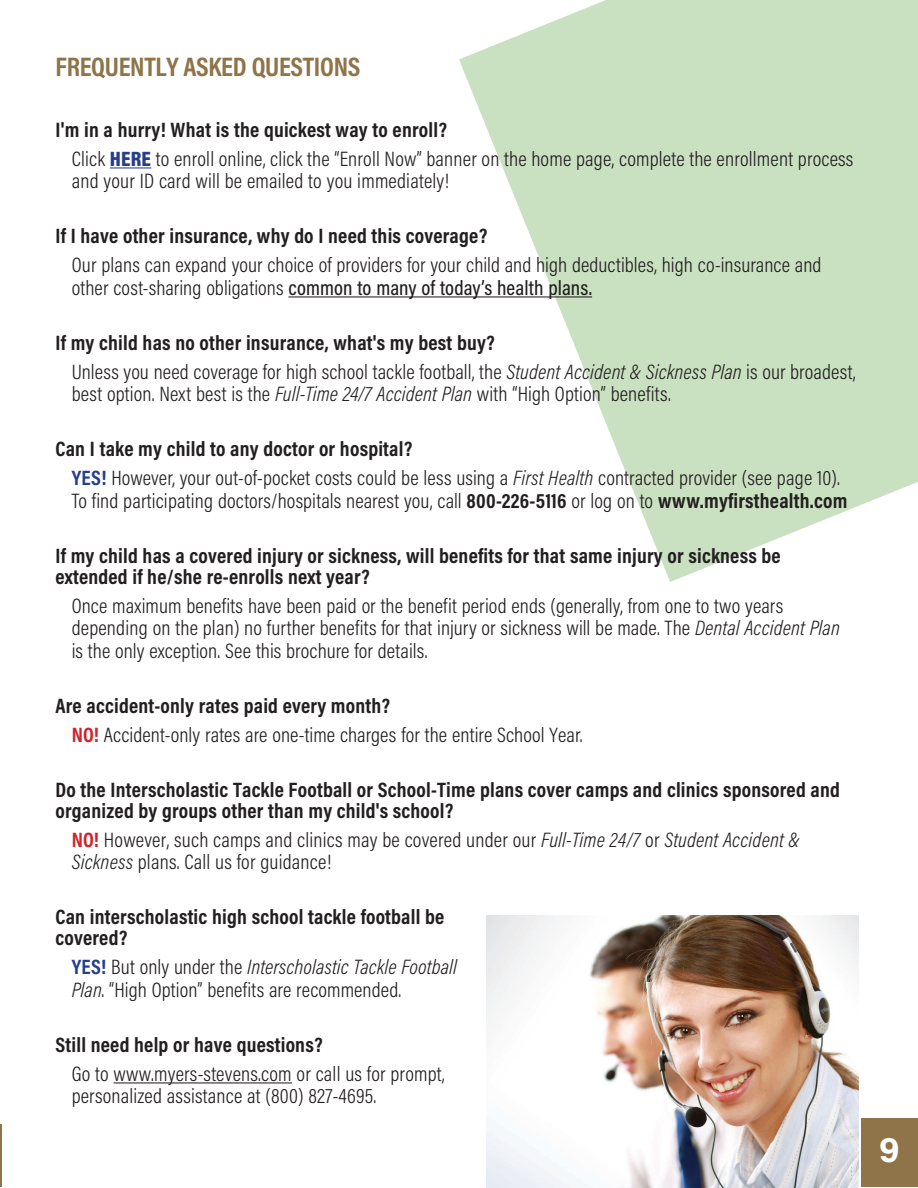
<style>
.page{position:relative;width:918px;height:1188px;background:#fff}
.page>*{position:absolute;margin:0;border:0;box-sizing:border-box;transform-origin:0 0}
.t1{font:700 36px "Acumin Pro";color:#fff}
.t2{font:700 27px "Acumin Pro Cond";letter-spacing:-.01em;color:#8f744a}
.t3{font:300 21px/22.5px "Acumin Pro Cond";letter-spacing:.01em;color:#231f20}
.t4{font:700 21px/21px "Acumin Pro Cond";letter-spacing:.01em;color:#231f20}
.s1{font-weight:700}
.s2{font-weight:900;color:#253f8e}
.s3{font-weight:500}
.s4{font-style:italic}
.s5{font-weight:700;color:#253f8e}
.s6{font-weight:700;color:#d1232a}
</style>
<div class="page">
<hr style="left:0;top:1124px;width:2px;height:63px;background:#8f744a">
<div style="left:861px;top:1118px;width:57px;height:68px;background:#8f744a"></div>
<svg style="left:459px;top:0;width:459px;height:582px;fill:#c9e1c1"></svg>
<img style="left:487px;top:915px;width:372px;height:273px">
<hr style="left:110px;top:167px;width:41px;height:1px;background:#253f8e">
<hr style="left:288px;top:296px;width:304px;height:1px;background:#231f20">
<hr style="left:114px;top:1082px;width:178px;height:1px;background:#231f20">
<p class="t2" style="left:56px;top:49px;width:306px">FREQUENTLY ASKED QUESTIONS</p>
<p class="t3" style="left:72px;top:114px;width:783px;line-height:29.2px;text-indent:-16px"><span class="s1">I'm in a hurry! What is the quickest way to enroll?<br></span>Click <span class="s2">HERE</span> to enroll online, click the “Enroll Now” banner on the home page, complete the enrollment process</p>
<p class="t3" style="left:72px;top:170px;width:379px">and your ID card will be emailed to you immediately!</p>
<p class="t4" style="left:56px;top:225px;width:433px">If I have other insurance, why do I need this coverage?</p>
<p class="t3" style="left:72px;top:254px;width:751px">Our plans can expand your choice of providers for your child and high deductibles, high co-insurance and other cost-sharing obligations <span class="s3">common to many of today’s health plans.</span></p>
<p class="t3" style="left:72px;top:327px;width:786px;line-height:29.2px;text-indent:-16px"><span class="s1">If my child has no other insurance, what's my best buy?<br></span>Unless you need coverage for high school tackle football, the <span class="s4">Student Accident &amp; Sickness Plan</span> is our broadest,</p>
<p class="t3" style="left:72px;top:383px;width:601px">best option. Next best is the <span class="s4">Full-Time 24/7 Accident Plan</span> with “High Option” benefits.</p>
<p class="t3" style="left:72px;top:434px;width:770px;line-height:29.2px;text-indent:-16px"><span class="s1">Can I take my child to any doctor or hospital?<br></span><span class="s5">YES!</span> However, your out-of-pocket costs could be less using a <span class="s4">First Health</span> contracted provider (see page 10).</p>
<p class="t3" style="left:72px;top:489px;width:777px">To find participating doctors/hospitals nearest you, call <span class="s1">800-226-5116</span> or log on to <span class="s1">www.myfirsthealth.com</span></p>
<p class="t4" style="left:56px;top:544px;width:727px">If my child has a covered injury or sickness, will benefits for that same injury or sickness be extended if he/she re-enrolls next year?</p>
<p class="t3" style="left:72px;top:594px;width:770px">Once maximum benefits have been paid or the benefit period ends (generally, from one to two years depending on the plan) no further benefits for that injury or sickness will be made. The <span class="s4">Dental Accident Plan </span>is the only exception. See this brochure for details.</p>
<p class="t3" style="left:72px;top:690px;width:513px;line-height:29.2px;text-indent:-16px"><span class="s1">Are accident-only rates paid every month?<br></span><span class="s6">NO!</span> Accident-only rates are one-time charges for the entire School Year.</p>
<p class="t4" style="left:55px;top:778px;width:786px">Do the Interscholastic Tackle Football or School-Time plans cover camps and clinics sponsored and organized by groups other than my child's school?</p>
<p class="t3" style="left:72px;top:828px;width:730px"><span class="s6">NO!</span> However, such camps and clinics may be covered under our <span class="s4">Full-Time 24/7</span> or <span class="s4">Student Accident &amp;<br>Sickness</span> plans. Call us for guidance!</p>
<p class="t4" style="left:55px;top:906px;width:390px">Can interscholastic high school tackle football be covered?</p>
<p class="t3" style="left:72px;top:955px;width:387px"><span class="s5">YES!</span> But only under the <span class="s4">Interscholastic Tackle Football<br>Plan</span>. “High Option” benefits are recommended.</p>
<p class="t4" style="left:55px;top:1033px;width:269px">Still need help or have questions?</p>
<p class="t3" style="left:72px;top:1062px;width:374px">Go to www.myers-stevens.com or call us for prompt, personalized assistance at (800) 827-4695.</p>
<h1 class="t1" style="left:879px;top:1124px;width:22px">9</h1>
</div>
